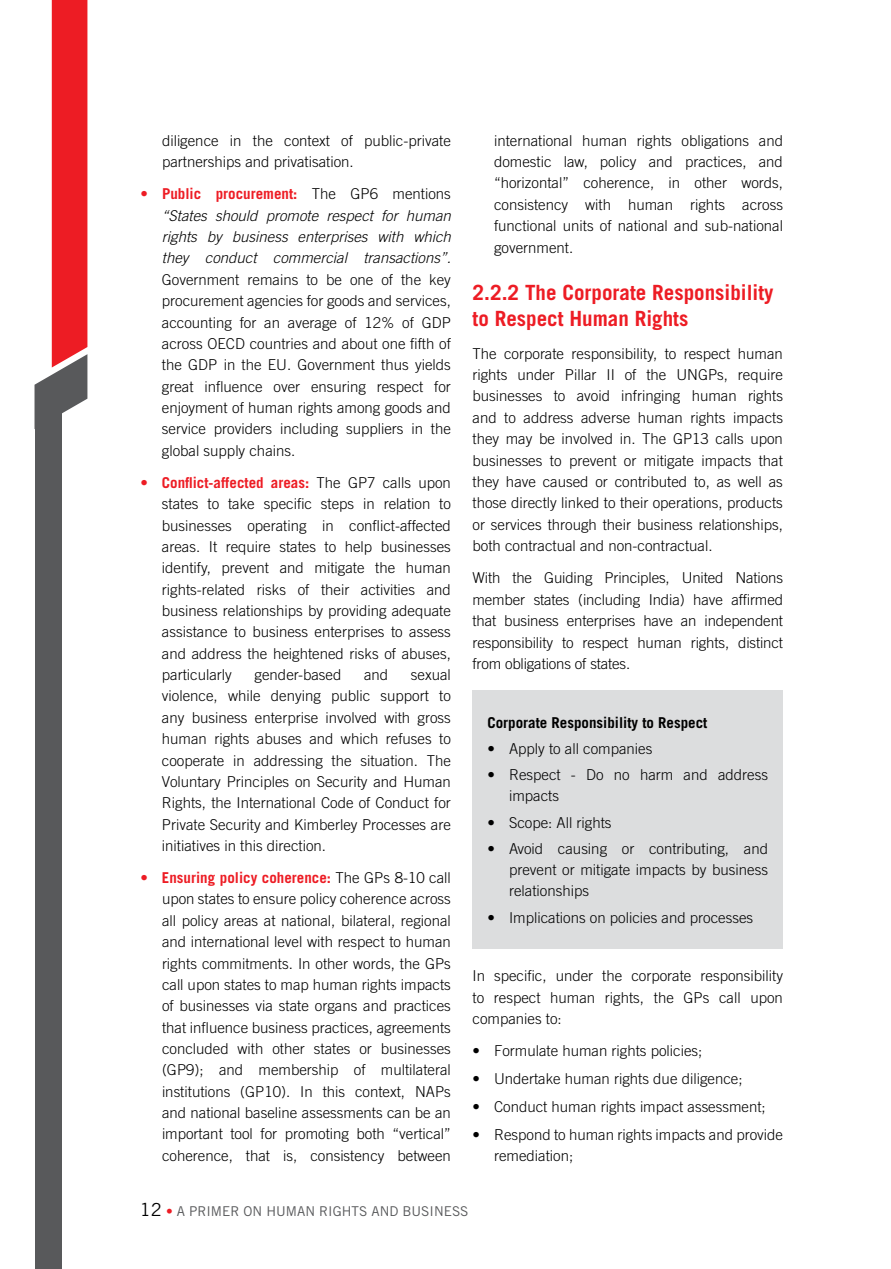
<style>
.page{position:relative;width:891px;height:1269px;background:#fff}
.page>*{position:absolute;margin:0;border:0;box-sizing:border-box;transform-origin:0 0}
.t1{font:700 21px/26px "Trade Gothic LT Std";color:#ed1c24}
.t2{font:300 15px/21.3px "Trade Gothic LT Std";color:#000;text-align:justify}
.t3{font:italic 300 15px/21.3px "Trade Gothic LT Std";color:#000;text-align:justify}
.t4{font:700 15px "Trade Gothic LT Std";color:#000}
.t5{font:13.5px "Trade Gothic LT Std";color:#58595b}
.s1{font-weight:700;font-style:normal;color:#ed1c24}
.s2{font-style:normal}
.s3{font-weight:700;color:#ed1c24}
.s4{font-size:18px;color:#000}
.s5{color:#ed1c24}
</style>
<div class="page">
<div style="left:35px;top:402px;width:27px;height:867px;background:#58595b"></div>
<svg style="left:35px;top:0;width:52px;height:414px"></svg>
<div style="left:472px;top:691px;width:311px;height:258px;background:#dcddde"></div>
<p class="t2" style="left:162px;top:130px;width:290px">diligence in the context of public-private partnerships and privatisation.</p>
<p class="t3" style="left:162px;top:184px;width:290px;text-indent:-22px"><span class="s1">• Public procurement:</span> <span class="s2">The GP6 mentions </span>“States should promote respect for human rights by business enterprises with which they conduct commercial transactions”.</p>
<p class="t2" style="left:162px;top:269px;width:290px">Government remains to be one of the key procurement agencies for goods and services, accounting for an average of 12% of GDP across OECD countries and about one fifth of the GDP in the EU. Government thus yields great influence over ensuring respect for enjoyment of human rights among goods and service providers including suppliers in the global supply chains.</p>
<p class="t2" style="left:162px;top:472px;width:290px;text-indent:-22px"><span class="s3">• Conflict-affected areas:</span> The GP7 calls upon states to take specific steps in relation to businesses operating in conflict-affected areas. It require states to help businesses identify, prevent and mitigate the human rights-related risks of their activities and business relationships by providing adequate assistance to business enterprises to assess and address the heightened risks of abuses, particularly</p>
<p class="t2" style="left:162px;top:664px;width:290px;text-indent:249px">sexual violence, while denying public support to any business enterprise involved with gross human rights abuses and which refuses to cooperate in addressing the situation. The Voluntary Principles on Security and Human Rights, the International Code of Conduct for Private Security and Kimberley Processes are initiatives in this direction.</p>
<p class="t2" style="left:162px;top:867px;width:290px;text-indent:-22px"><span class="s3">• Ensuring policy coherence:</span> The GPs 8-10 call upon states to ensure policy coherence across all policy areas at national, bilateral, regional and international level with respect to human rights commitments. In other words, the GPs call upon states to map human rights impacts of businesses via state organs and practices that influence business practices, agreements concluded with other states or businesses (GP9); and membership of multilateral institutions (GP10). In this context, NAPs and national baseline assessments can be an important tool for promoting both “vertical” coherence, that is, consistency between</p>
<p class="t2" style="left:255px;top:664px;width:88px">gender-based</p>
<p class="t2" style="left:364px;top:664px;width:26px">and</p>
<p class="t2" style="left:494px;top:129px;width:290px">international human rights obligations and domestic law, policy and practices, and “horizontal” coherence, in other words, consistency with human rights across functional units of national and sub-national government.</p>
<h1 class="t1" style="left:472px;top:280px;width:303px">2.2.2 The Corporate Responsibility to Respect Human Rights</h1>
<p class="t2" style="left:472px;top:342px;width:312px">The corporate responsibility, to respect human rights under Pillar II of the UNGPs, require businesses to avoid infringing human rights and to address adverse human rights impacts they may be involved in. The GP13 calls upon businesses to prevent or mitigate impacts that they have caused or contributed to, as well as those directly linked to their operations, products or services through their business relationships, both contractual and non-contractual.</p>
<p class="t2" style="left:472px;top:567px;width:312px">With the Guiding Principles, United Nations member states (including India) have affirmed that business enterprises have an independent responsibility to respect human rights, distinct from obligations of states.</p>
<p class="t4" style="left:487px;top:713px;width:222px">Corporate Responsibility to Respect</p>
<p class="t2" style="left:487px;top:738px;width:166px">• Apply to all companies</p>
<p class="t2" style="left:509px;top:764px;width:260px;text-indent:-22px">• Respect - Do no harm and address impacts</p>
<p class="t2" style="left:487px;top:812px;width:126px">• Scope: All rights</p>
<p class="t2" style="left:509px;top:838px;width:260px;text-indent:-22px">• Avoid causing or contributing, and prevent or mitigate impacts by business relationships</p>
<p class="t2" style="left:487px;top:907px;width:267px">• Implications on policies and processes</p>
<p class="t2" style="left:473px;top:965px;width:312px">In specific, under the corporate responsibility to respect human rights, the GPs call upon companies to:</p>
<p class="t2" style="left:473px;top:1040px;width:231px">• Formulate human rights policies;</p>
<p class="t2" style="left:473px;top:1068px;width:271px">• Undertake human rights due diligence;</p>
<p class="t2" style="left:473px;top:1096px;width:295px">• Conduct human rights impact assessment;</p>
<p class="t2" style="left:494px;top:1123px;width:290px;text-indent:-22px">• Respond to human rights impacts and provide remediation;</p>
<p class="t5" style="left:140px;top:1203px;width:330px"><span class="s4">12</span> <span class="s5">•</span> A PRIMER ON HUMAN RIGHTS AND BUSINESS</p>
</div>
